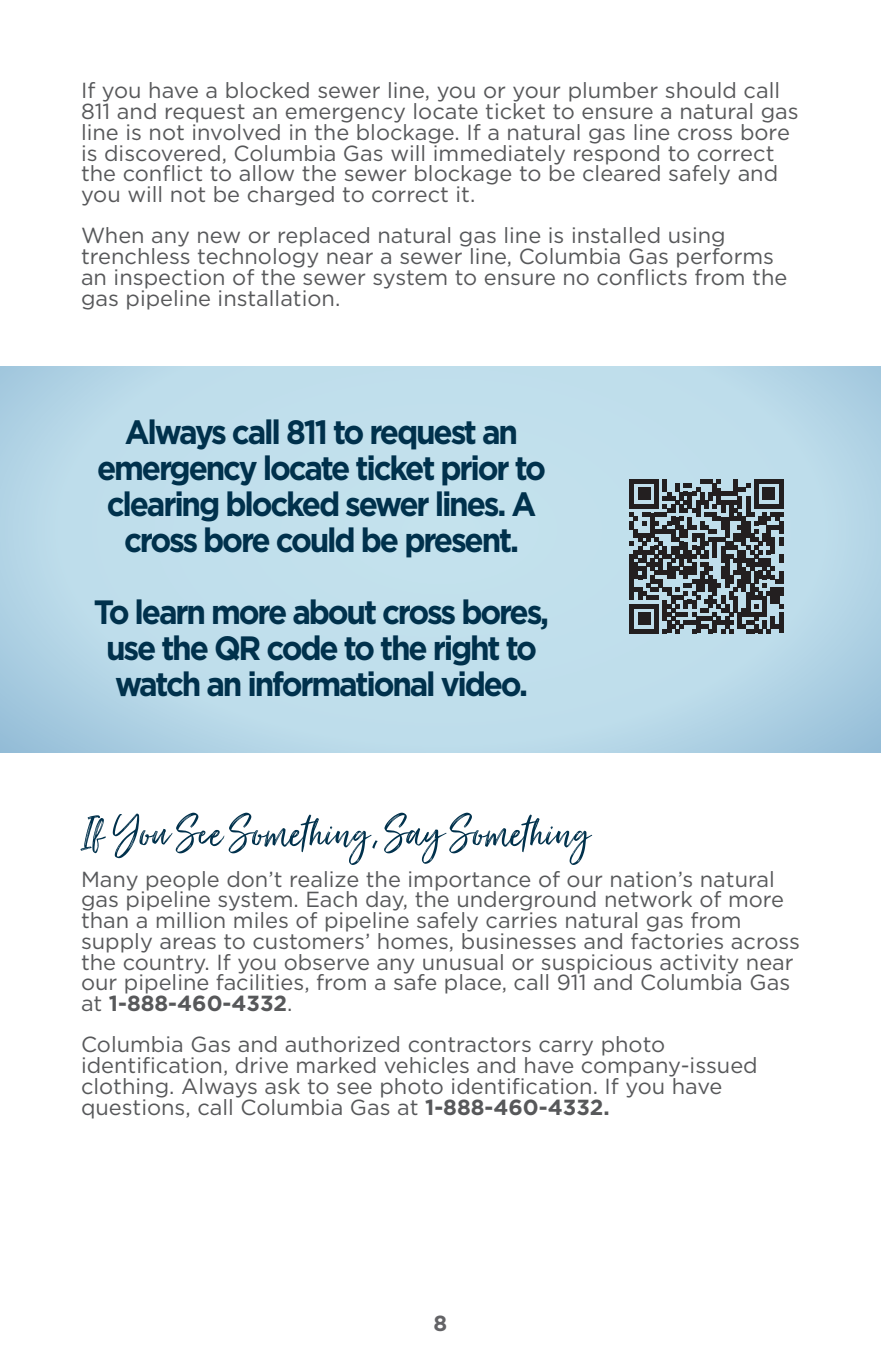
<style>
.page{position:relative;width:881px;height:1357px;background:#fff}
.page>*{position:absolute;margin:0;border:0;box-sizing:border-box;transform-origin:0 0}
.t1{font:54px "Just Lovely";color:#00314c}
.t2{font:700 33.75px/36px "Gotham";letter-spacing:-.07em;color:#00314c;text-align:center;scale:.93 1}
.Paragraph_Style_1{font:21.82px/20.7px "Gotham";color:#57585a}
.t3{font:700 21.82px "Gotham";color:#636366}
.s1{font-weight:700}
</style>
<div class="page">
<svg style="left:0;top:366px;width:881px;height:386px;background:#bbdbe9"></svg>
<svg style="left:630px;top:479px;width:153px;height:154px;background:#636e74"></svg>
<hr style="left:779px;top:612px;width:4px;height:21px;background:#231f20">
<p class="Paragraph_Style_1" style="left:81px;top:80px;width:719px">If you have a blocked sewer line, you or your plumber should call 811 and request an emergency locate ticket to ensure a natural gas line is not involved in the blockage. If a natural gas line cross bore is discovered, Columbia Gas will immediately respond to correct the conflict to allow the sewer blockage to be cleared safely and you will not be charged to correct it.</p>
<p class="Paragraph_Style_1" style="left:81px;top:225px;width:708px">When any new or replaced natural gas line is installed using trenchless technology near a sewer line, Columbia Gas performs an inspection of the sewer system to ensure no conflicts from the gas pipeline installation.</p>
<p class="t2" style="left:97px;top:413px;width:484px">Always call 811 to request an emergency locate ticket prior to clearing blocked sewer lines. A cross bore could be present.</p>
<p class="t2" style="left:94px;top:593px;width:491px">To learn more about cross bores, use the QR code to the right to watch an informational video.</p>
<p class="t1" style="left:81px;top:800px;width:511px">If You See Something, Say Something</p>
<p class="Paragraph_Style_1" style="left:81px;top:868px;width:720px">Many people don’t realize the importance of our nation’s natural gas pipeline system. Each day, the underground network of more than a million miles of pipeline safely carries natural gas from supply areas to customers’ homes, businesses and factories across the country. If you observe any unusual or suspicious activity near our pipeline facilities, from a safe place, call 911 and Columbia Gas at <span class="s1">1-888-460-4332</span>.</p>
<p class="Paragraph_Style_1" style="left:81px;top:1034px;width:678px">Columbia Gas and authorized contractors carry photo identification, drive marked vehicles and have company-issued clothing. Always ask to see photo identification. If you have questions, call Columbia Gas at <span class="s1">1-888-460-4332.</span></p>
<p class="t3" style="left:434px;top:1309px;width:15px">8</p>
</div>
